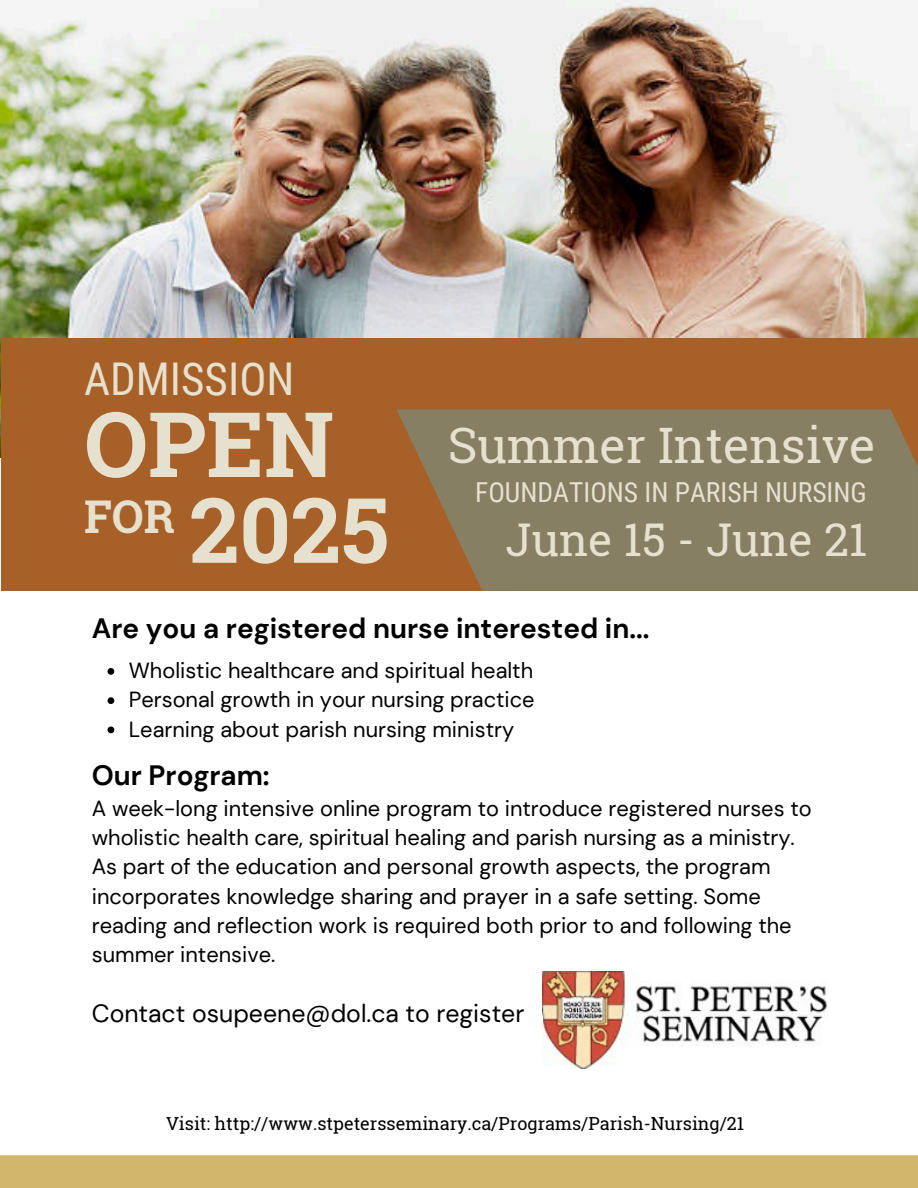
<style>
.page{position:relative;width:918px;height:1188px;background:#fff}
.page>*{position:absolute;margin:0;border:0;box-sizing:border-box;transform-origin:0 0}
.t1{font:700 90.3px "Roboto Slab";color:#e6e0ce}
.t2{font:48.9px "Roboto Slab";color:#e6e0ce}
.t3{font:45.15px "Roboto Slab";color:#e6e0ce}
.t4{font:45.15px "Roboto Condensed";color:#e6e0ce}
.t5{font:700 45.15px "Roboto Slab";color:#e6e0ce}
.t6{font:700 27.9px "DM Sans";color:#000}
.t7{font:27.6px "Roboto Condensed";color:#e6e0ce}
.t8{font:24.9px "DM Sans";color:#000}
.t9{font:21.75px/29.2px "DM Sans";color:#000}
.t10{font:18px "Roboto Slab";color:#000}
</style>
<div class="page">
<img style="left:0;top:0;width:918px;height:458px">
<div style="left:0;top:1155px;width:918px;height:33px;background:#d1b66b"></div>
<div style="left:1px;top:339px;width:917px;height:252px;background:#a76027"></div>
<svg style="left:396px;top:409px;width:522px;height:182px;background:#897c5e"></svg>
<img style="left:542px;top:971px;width:286px;height:97px">
<svg style="left:108px;top:668px;width:6px;height:7px"></svg>
<svg style="left:108px;top:697px;width:6px;height:7px"></svg>
<svg style="left:108px;top:727px;width:6px;height:6px"></svg>
<h3 class="t4" style="left:84px;top:353px;width:212px">ADMISSION</h3>
<h3 class="t1" style="left:84px;top:382px;width:251px">OPEN</h3>
<h1 class="t5" style="left:84px;top:485px;width:92px">FOR</h1>
<h2 class="t1" style="left:189px;top:468px;width:201px">2025</h2>
<p class="t2" style="left:448px;top:412px;width:429px">Summer Intensive</p>
<p class="t7" style="left:475px;top:477px;width:393px">FOUNDATIONS IN PARISH NURSING</p>
<p class="t3" style="left:506px;top:509px;width:363px">June 15 - June 21</p>
<p class="t6" style="left:92px;top:610px;width:559px">Are you a registered nurse interested in...</p>
<h4 class="t9" style="left:129px;top:656px;width:406px">Wholistic healthcare and spiritual health</h4>
<h5 class="t9" style="left:129px;top:685px;width:407px">Personal growth in your nursing practice</h5>
<h4 class="t9" style="left:129px;top:715px;width:387px">Learning about parish nursing ministry</h4>
<h6 class="t6" style="left:92px;top:757px;width:179px">Our Program:</h6>
<h6 class="t9" style="left:92px;top:794px;width:721px">A week-long intensive online program to introduce registered nurses to wholistic health care, spiritual healing and parish nursing as a ministry.<br>As part of the education and personal growth aspects, the program incorporates knowledge sharing and prayer in a safe setting. Some reading and reflection work is required both prior to and following the summer intensive.</h6>
<p class="t8" style="left:92px;top:997px;width:434px">Contact osupeene@dol.ca to register</p>
<p class="t10" style="left:166px;top:1111px;width:580px">Visit: http://www.stpetersseminary.ca/Programs/Parish-Nursing/21</p>
</div>
